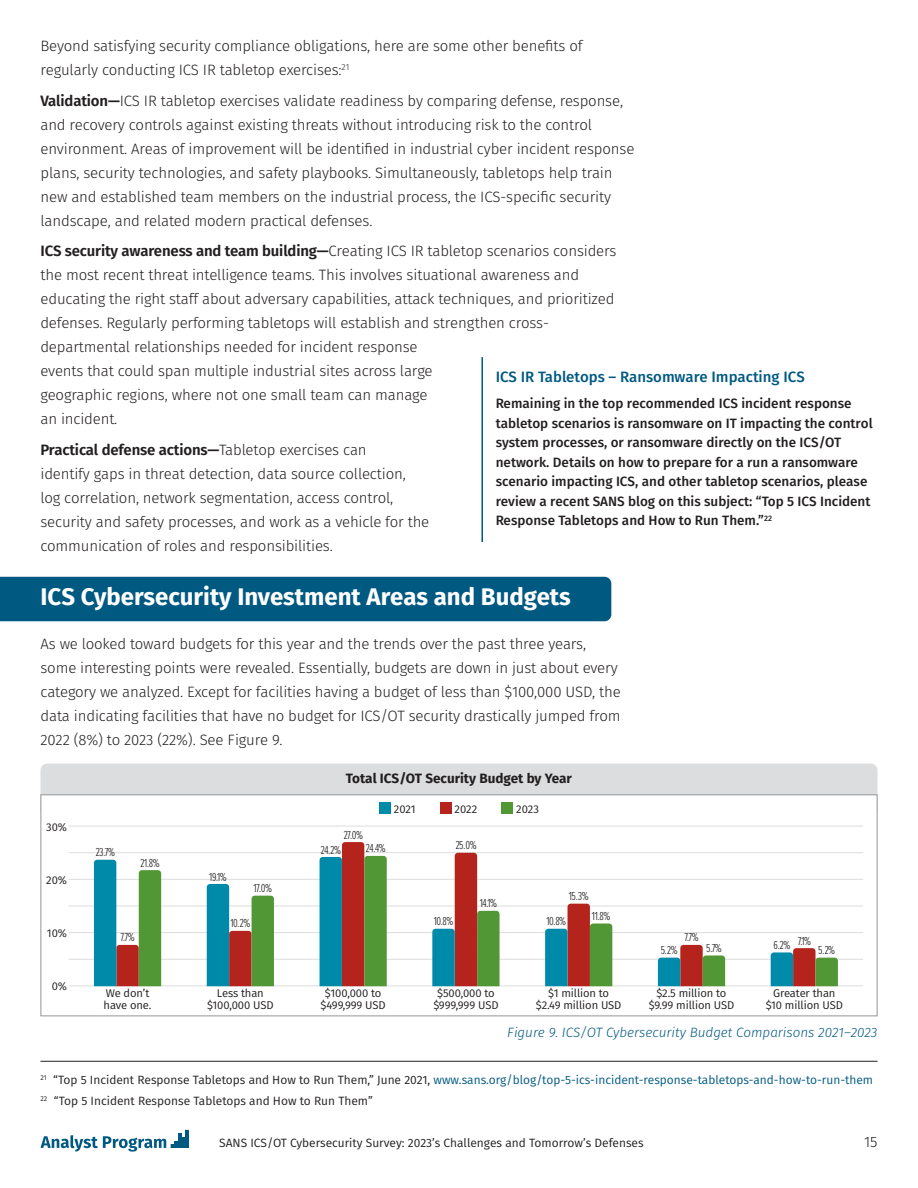
<style>
.page{position:relative;width:918px;height:1188px;background:#fff}
.page>*{position:absolute;margin:0;border:0;box-sizing:border-box;transform-origin:0 0}
.t1{font:700 24px "Fira Sans";color:#fff}
.t2{font:300 15px/24px "Fira Sans";letter-spacing:-.01em;color:#231f20}
.t3{font:500 15px "Fira Sans";color:#005981}
.t4{font:500 13.5px/19.5px "Fira Sans";color:#231f20}
.t5{font:italic 300 13.5px "Fira Sans";color:#005981}
.t6{font:700 13.5px "Fira Sans";color:#231f20}
.t7{font:12px/21.1px "Fira Sans";color:#231f20}
.t8{font:300 12px "Proxima Nova Ex Cn";letter-spacing:-.04em;color:#231f20}
.t9{font:11.25px/12px "Fira Sans";letter-spacing:-.01em;color:#231f20;text-align:center}
.s1{font-weight:600}
.s2{font-weight:400}
.s3{color:#005981}
</style>
<div class="page">
<hr style="left:178px;top:1133px;width:3px;height:15px;background:#005981">
<hr style="left:186px;top:1130px;width:3px;height:18px;background:#005981">
<svg style="left:41px;top:1135px;width:145px;height:17px"></svg>
<div style="left:0;top:577px;width:611px;height:44px;background:#005981"></div>
<hr style="left:481px;top:357px;width:2px;height:185px;background:#005981">
<hr style="left:40px;top:1061px;width:838px;height:1px;background:#231f20">
<div style="left:40px;top:764px;width:838px;height:30px;background:#dcddde"></div>
<div style="left:40px;top:794px;width:838px;height:222px;background:#fff;border:1px solid #939598"></div>
<hr style="left:69px;top:879px;width:794px;height:1px;background:#dcddde">
<hr style="left:69px;top:852px;width:794px;height:1px;background:#dcddde">
<hr style="left:69px;top:932px;width:794px;height:1px;background:#dcddde">
<hr style="left:69px;top:986px;width:794px;height:1px;background:#dcddde">
<hr style="left:69px;top:906px;width:794px;height:1px;background:#dcddde">
<hr style="left:69px;top:959px;width:794px;height:1px;background:#dcddde">
<hr style="left:69px;top:826px;width:794px;height:1px;background:#dcddde">
<svg style="left:94px;top:860px;width:67px;height:126px"></svg>
<svg style="left:207px;top:884px;width:67px;height:102px"></svg>
<svg style="left:320px;top:842px;width:67px;height:144px;background:#67745e"></svg>
<svg style="left:432px;top:853px;width:68px;height:133px"></svg>
<svg style="left:545px;top:904px;width:67px;height:82px"></svg>
<svg style="left:658px;top:945px;width:67px;height:41px"></svg>
<svg style="left:771px;top:948px;width:67px;height:38px;background:#717b6a"></svg>
<div style="left:379px;top:802px;width:12px;height:12px;background:#008aaa"></div>
<div style="left:440px;top:802px;width:12px;height:12px;background:#b5231d"></div>
<div style="left:501px;top:802px;width:12px;height:12px;background:#529736"></div>
<p class="t2" style="left:40px;top:34px;width:544px">Beyond satisfying security compliance obligations, here are some other benefits of regularly conducting ICS IR tabletop exercises:<sup>21</sup></p>
<p class="t2" style="left:40px;top:88px;width:595px"><span class="s1">Validation—</span>ICS IR tabletop exercises validate readiness by comparing defense, response, and recovery controls against existing threats without introducing risk to the control environment. Areas of improvement will be identified in industrial cyber incident response plans, security technologies, and safety playbooks. Simultaneously, tabletops help train new and established team members on the industrial process, the ICS-specific security landscape, and related modern practical defenses.</p>
<p class="t2" style="left:40px;top:239px;width:577px"><span class="s1">ICS security awareness and team building—</span>Creating ICS IR tabletop scenarios considers the most recent threat intelligence teams. This involves situational awareness and educating the right staff about adversary capabilities, attack techniques, and prioritized defenses. Regularly performing tabletops will establish and strengthen cross&shy;departmental relationships needed for incident response<br>events that could span multiple industrial sites across large<br>geographic regions, where not one small team can manage<br>an incident.</p>
<p class="t2" style="left:40px;top:438px;width:390px"><span class="s1">Practical defense actions—</span>Tabletop exercises can<br>identify gaps in threat detection, data source collection, log correlation, network segmentation, access control, security and safety processes, and work as a vehicle for the communication of roles and responsibilities.</p>
<h1 class="t1" style="left:40px;top:580px;width:532px">ICS Cybersecurity Investment Areas and Budgets</h1>
<p class="t2" style="left:40px;top:632px;width:582px">As we looked toward budgets for this year and the trends over the past three years, some interesting points were revealed. Essentially, budgets are down in just about every category we analyzed. Except for facilities having a budget of less than $100,000 USD, the data indicating facilities that have no budget for ICS/OT security drastically jumped from 2022 (8%) to 2023 (22%). See Figure 9.</p>
<p class="t3" style="left:496px;top:366px;width:311px">ICS IR Tabletops – Ransomware Impacting ICS</p>
<p class="t4" style="left:496px;top:394px;width:378px">Remaining in the top recommended ICS incident response tabletop scenarios is ransomware on IT impacting the control system processes, or ransomware directly on the ICS/OT network. Details on how to prepare for a run a ransomware scenario impacting ICS, and other tabletop scenarios, please review a recent SANS blog on this subject: “Top 5 ICS Incident Response Tabletops and How to Run Them.”<sup>22</sup></p>
<p class="t6" style="left:346px;top:769px;width:228px">Total ICS/OT Security Budget by Year</p>
<p class="t9" style="left:394px;top:803px;width:23px">2021</p>
<p class="t9" style="left:455px;top:803px;width:24px">2022</p>
<p class="t9" style="left:516px;top:803px;width:24px">2023</p>
<p class="t9" style="left:46px;top:821px;width:23px">30%</p>
<p class="t8" style="left:343px;top:826px;width:21px">27.0<span class="s2">%</span></p>
<p class="t8" style="left:95px;top:844px;width:21px">23.7<span class="s2">%</span></p>
<p class="t8" style="left:321px;top:841px;width:22px">24.2<span class="s2">%</span></p>
<p class="t8" style="left:366px;top:840px;width:22px">24.4<span class="s2">%</span></p>
<p class="t8" style="left:455px;top:837px;width:23px">25.0<span class="s2">%</span></p>
<p class="t8" style="left:140px;top:854px;width:21px">21.8<span class="s2">%</span></p>
<p class="t9" style="left:46px;top:874px;width:22px">20%</p>
<p class="t8" style="left:209px;top:868px;width:19px">19.1<span class="s2">%</span></p>
<p class="t8" style="left:254px;top:879px;width:20px">17.0<span class="s2">%</span></p>
<p class="t8" style="left:480px;top:895px;width:19px">14.1<span class="s2">%</span></p>
<p class="t8" style="left:569px;top:887px;width:21px">15.3<span class="s2">%</span></p>
<p class="t9" style="left:47px;top:927px;width:22px">10%</p>
<p class="t9" style="left:52px;top:980px;width:17px">0%</p>
<p class="t8" style="left:120px;top:929px;width:16px">7.7<span class="s2">%</span></p>
<p class="t9" style="left:104px;top:987px;width:49px;text-align:left">We don’t have one.</p>
<p class="t8" style="left:231px;top:915px;width:21px">10.2<span class="s2">%</span></p>
<p class="t9" style="left:207px;top:987px;width:68px">Less than $100,000 USD</p>
<p class="t9" style="left:321px;top:987px;width:67px">$100,000 to $499,999 USD</p>
<p class="t8" style="left:434px;top:913px;width:21px">10.8<span class="s2">%</span></p>
<p class="t9" style="left:433px;top:987px;width:67px">$500,000 to $999,999 USD</p>
<p class="t8" style="left:547px;top:913px;width:21px">10.8<span class="s2">%</span></p>
<p class="t8" style="left:592px;top:907px;width:20px">11.8<span class="s2">%</span></p>
<p class="t9" style="left:536px;top:987px;width:87px">$1 million to $2.49 million USD</p>
<p class="t8" style="left:684px;top:929px;width:16px">7.7<span class="s2">%</span></p>
<p class="t8" style="left:661px;top:941px;width:18px">5.2<span class="s2">%</span></p>
<p class="t8" style="left:706px;top:939px;width:17px">5.7<span class="s2">%</span></p>
<p class="t9" style="left:649px;top:987px;width:87px">$2.5 million to $9.99 million USD</p>
<p class="t8" style="left:798px;top:932px;width:15px">7.1<span class="s2">%</span></p>
<p class="t8" style="left:773px;top:936px;width:18px">6.2<span class="s2">%</span></p>
<p class="t8" style="left:818px;top:941px;width:18px">5.2<span class="s2">%</span></p>
<p class="t9" style="left:766px;top:987px;width:79px">Greater than $10 million USD</p>
<p class="t5" style="left:507px;top:1023px;width:372px">Figure 9. ICS/OT Cybersecurity Budget Comparisons 2021–2023</p>
<p class="t7" style="left:40px;top:1069px;width:834px"><sup>21</sup> “Top 5 Incident Response Tabletops and How to Run Them,” June 2021, <span class="s3">www.sans.org/blog/top-5-ics-incident-response-tabletops-and-how-to-run-them<br></span><sup>22</sup> “Top 5 Incident Response Tabletops and How to Run Them”</p>
<p class="t7" style="left:219px;top:1132px;width:426px">SANS ICS/OT Cybersecurity Survey: 2023’s Challenges and Tomorrow’s Defenses</p>
<p class="t2" style="left:864px;top:1130px;width:15px">15</p>
</div>
